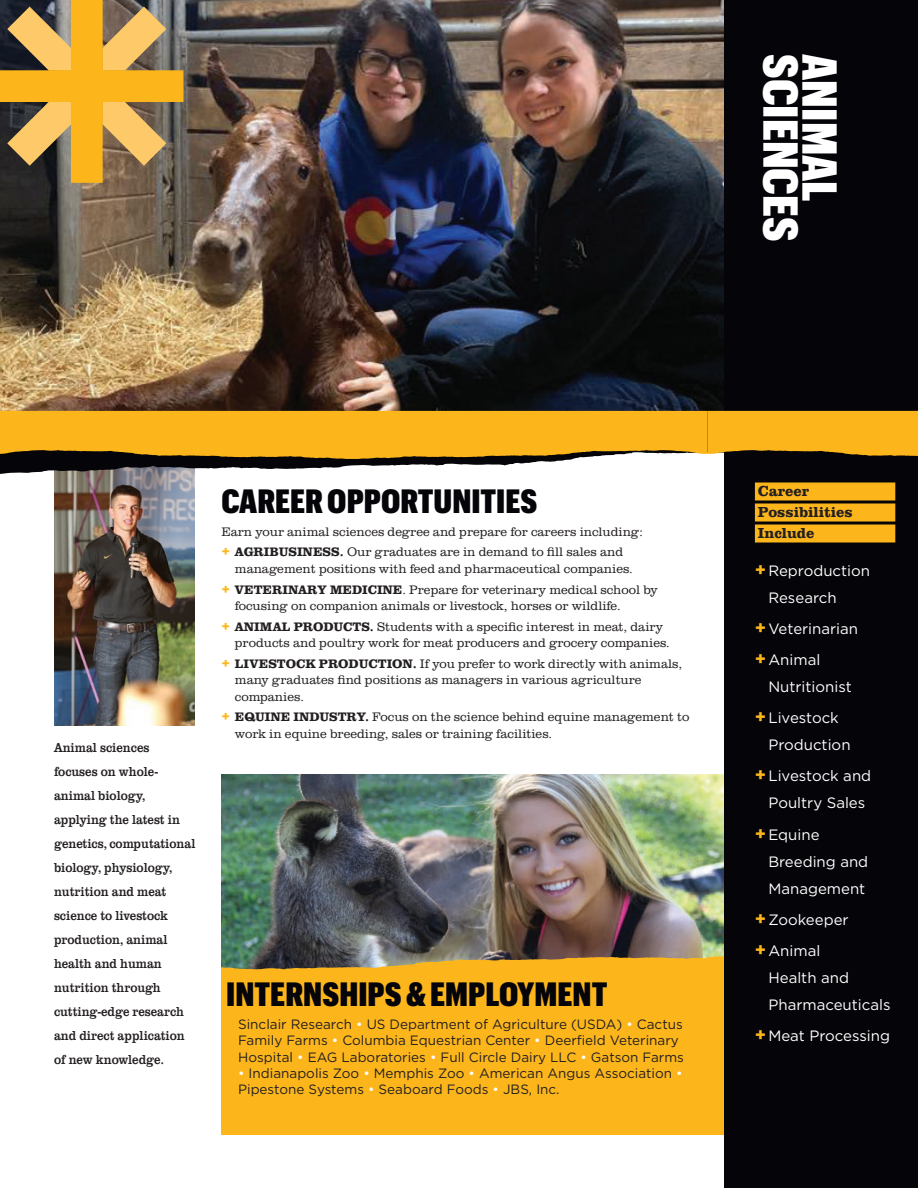
<style>
.page{position:relative;width:918px;height:1188px;background:#fff}
.page>*{position:absolute;margin:0;border:0;box-sizing:border-box;transform-origin:0 0}
.degree_name{font:900 48px "Graphik Cond";color:#fff}
.heading{font:900 33px "Graphik Cond";color:#040409}
.t1{font:15px/27px "Gotham";color:#fff}
.career_possibilities{font:700 15px "Clarendon URW";color:#231f20}
.heading-2{font:13.5px/16.2px "Gotham";color:#231f20}
.intro_paragraph{font:13.5px/24px "Clarendon URW";color:#231f20;scale:.9 1}
.body_text{font:300 12.75px/16.5px "Clarendon URW";color:#231f20}
.s1{font-family:"Gotham";font-weight:700;font-size:13.5px;color:#fcb61c}
.s2{font-weight:700}
.s3{color:#fff}
.s4{font-weight:700;font-size:18px;color:#fcb61c}
</style>
<div class="page">
<img style="left:221px;top:774px;width:503px;height:180px">
<img style="left:54px;top:474px;width:140px;height:252px">
<img style="left:0;top:0;width:724px;height:411px">
<div style="left:221px;top:954px;width:503px;height:181px;background:#fcb61c"></div>
<svg style="left:0;top:0;width:183px;height:183px;background:#b28e44"></svg>
<div style="left:724px;top:0;width:194px;height:1188px;background:#040409"></div>
<svg style="left:0;top:411px;width:918px;height:63px"></svg>
<div style="left:755px;top:483px;width:140px;height:18px;background:#fcb61c"></div>
<div style="left:755px;top:504px;width:140px;height:18px;background:#fcb61c"></div>
<div style="left:755px;top:525px;width:140px;height:18px;background:#fcb61c"></div>
<p class="degree_name" style="left:816px;top:54px;width:189px;rotate:90deg">SCIENCES</p>
<p class="degree_name" style="left:855px;top:54px;width:150px;rotate:90deg">ANIMAL</p>
<p class="intro_paragraph" style="left:54px;top:735px;width:159px">Animal sciences focuses on whole&shy;animal biology, applying the latest in genetics, computational biology, physiology, nutrition and meat science to livestock production, animal health and human nutrition through cutting-edge research and direct application of new knowledge.</p>
<p class="heading" style="left:221px;top:477px;width:318px">CAREER OPPORTUNITIES</p>
<p class="body_text" style="left:221px;top:524px;width:423px">Earn your animal sciences degree and prepare for careers including:</p>
<p class="body_text" style="left:235px;top:544px;width:399px;text-indent:-14px"><span class="s1">+</span> <span class="s2">AGRIBUSINESS.</span> Our graduates are in demand to fill sales and management positions with feed and pharmaceutical companies.</p>
<p class="body_text" style="left:235px;top:581px;width:424px;text-indent:-14px"><span class="s1">+</span> <span class="s2">VETERINARY MEDICINE</span>. Prepare for veterinary medical school by focusing on companion animals or livestock, horses or wildlife.</p>
<p class="body_text" style="left:235px;top:618px;width:436px;text-indent:-14px"><span class="s1">+</span> <span class="s2">ANIMAL PRODUCTS.</span> Students with a specific interest in meat, dairy products and poultry work for meat producers and grocery companies.</p>
<p class="body_text" style="left:235px;top:655px;width:449px;text-indent:-14px"><span class="s1">+</span> <span class="s2">LIVESTOCK PRODUCTION.</span> If you prefer to work directly with animals, many graduates find positions as managers in various agriculture companies.</p>
<p class="body_text" style="left:235px;top:709px;width:456px;text-indent:-14px"><span class="s1">+</span> <span class="s2">EQUINE INDUSTRY.</span> Focus on the science behind equine management to work in equine breeding, sales or training facilities.</p>
<p class="heading" style="left:226px;top:970px;width:383px">INTERNSHIPS &amp; EMPLOYMENT</p>
<p class="heading-2" style="left:238px;top:1016px;width:447px">Sinclair Research <span class="s3">•</span> US Department of Agriculture (USDA) <span class="s3">•</span> Cactus<br>Family Farms <span class="s3">•</span> Columbia Equestrian Center <span class="s3">•</span> Deerfield Veterinary<br>Hospital <span class="s3">•</span> EAG Laboratories <span class="s3">•</span> Full Circle Dairy LLC <span class="s3">•</span> Gatson Farms</p>
<p class="heading-2" style="left:238px;top:1065px;width:446px"><span class="s3">•</span> Indianapolis Zoo <span class="s3">•</span> Memphis Zoo <span class="s3">•</span> American Angus Association <span class="s3">•<br></span>Pipestone Systems <span class="s3">•</span> Seaboard Foods <span class="s3">•</span> JBS, Inc.</p>
<p class="career_possibilities" style="left:758px;top:482px;width:53px">Career</p>
<p class="career_possibilities" style="left:758px;top:503px;width:96px">Possibilities</p>
<p class="career_possibilities" style="left:758px;top:524px;width:58px">Include</p>
<p class="t1" style="left:768px;top:557px;width:103px;text-indent:-14px"><span class="s4">+</span>Reproduction<br>Research</p>
<p class="t1" style="left:755px;top:615px;width:105px"><span class="s4">+</span>Veterinarian</p>
<p class="t1" style="left:768px;top:646px;width:85px;text-indent:-14px"><span class="s4">+</span>Animal<br>Nutritionist</p>
<p class="t1" style="left:768px;top:704px;width:84px;text-indent:-14px"><span class="s4">+</span>Livestock<br>Production</p>
<p class="t1" style="left:755px;top:762px;width:118px;text-align:center"><span class="s4">+</span>Livestock and<br>Poultry Sales</p>
<p class="t1" style="left:768px;top:820px;width:101px;text-indent:-14px"><span class="s4">+</span>Equine<br>Breeding and<br>Management</p>
<p class="t1" style="left:755px;top:905px;width:95px"><span class="s4">+</span>Zookeeper</p>
<p class="t1" style="left:768px;top:936px;width:124px;text-indent:-14px"><span class="s4">+</span>Animal<br>Health and<br>Pharmaceuticals</p>
<p class="t1" style="left:755px;top:1022px;width:137px"><span class="s4">+</span>Meat Processing</p>
</div>
